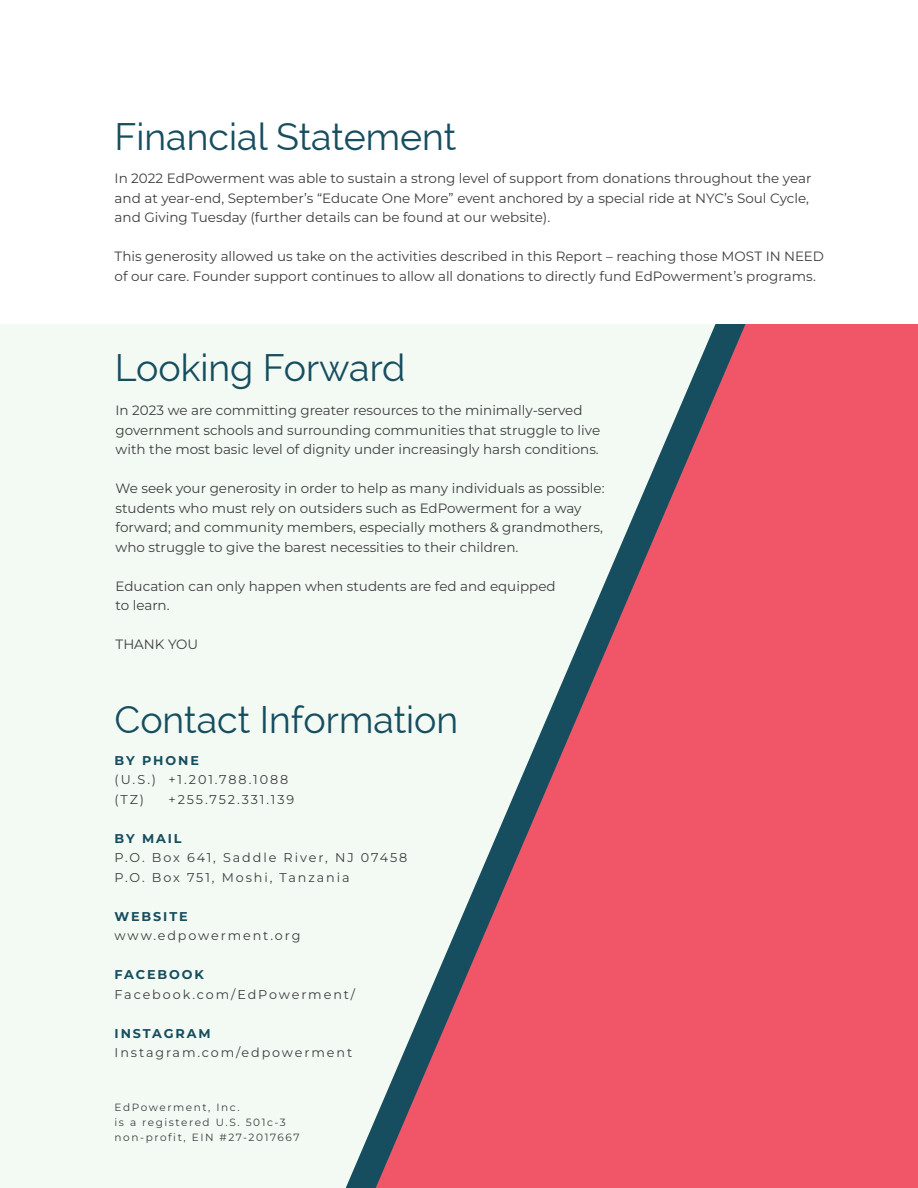
<style>
.page{position:relative;width:918px;height:1188px;background:#fff}
.page>*{position:absolute;margin:0;border:0;box-sizing:border-box;transform-origin:0 0}
.t1{font:37.5px "Raleway";color:#164e60}
.t2{font:13.5px/19.5px "Montserrat";color:#3e3e3f}
.Body_Text_white{font:12.75px "Montserrat";letter-spacing:.15em;color:#3e3e3f}
.Body_Text_white-2{font:700 12.75px "Montserrat";letter-spacing:.15em;color:#164e60}
.Body_Text_white-3{font:10.5px "Montserrat";letter-spacing:.15em;color:#3e3e3f}
</style>
<div class="page">
<div style="left:0;top:324px;width:918px;height:864px;background:#f3faf3"></div>
<svg style="left:376px;top:324px;width:542px;height:864px;fill:#f05667"></svg>
<p class="t1" style="left:115px;top:115px;width:343px">Financial Statement</p>
<p class="t2" style="left:115px;top:168px;width:698px">In 2022 EdPowerment was able to sustain a strong level of support from donations throughout the year and at year-end, September’s “Educate One More” event anchored by a special ride at NYC’s Soul Cycle, and Giving Tuesday (further details can be found at our website).</p>
<p class="t2" style="left:115px;top:246px;width:711px">This generosity allowed us take on the activities described in this Report – reaching those MOST IN NEED of our care. Founder support continues to allow all donations to directly fund EdPowerment’s programs.</p>
<p class="t1" style="left:115px;top:346px;width:292px">Looking Forward</p>
<p class="t2" style="left:116px;top:401px;width:486px">In 2023 we are committing greater resources to the minimally-served government schools and surrounding communities that struggle to live with the most basic level of dignity under increasingly harsh conditions.</p>
<p class="t2" style="left:116px;top:479px;width:490px">We seek your generosity in order to help as many individuals as possible: students who must rely on outsiders such as EdPowerment for a way forward; and community members, especially mothers &amp; grandmothers, who struggle to give the barest necessities to their children.</p>
<p class="t2" style="left:116px;top:576px;width:442px">Education can only happen when students are fed and equipped to learn.</p>
<p class="t2" style="left:116px;top:635px;width:84px">THANK YOU</p>
<p class="t1" style="left:115px;top:698px;width:345px">Contact Information</p>
<p class="Body_Text_white-2" style="left:115px;top:752px;width:86px">BY PHONE</p>
<p class="Body_Text_white" style="left:115px;top:771px;width:175px">(U.S.) +1.201.788.1088</p>
<p class="Body_Text_white" style="left:115px;top:791px;width:181px">(TZ) +255.752.331.139</p>
<p class="Body_Text_white-2" style="left:115px;top:830px;width:69px">BY MAIL</p>
<p class="Body_Text_white" style="left:115px;top:849px;width:294px">P.O. Box 641, Saddle River, NJ 07458</p>
<p class="Body_Text_white" style="left:115px;top:869px;width:237px">P.O. Box 751, Moshi, Tanzania</p>
<p class="Body_Text_white-2" style="left:115px;top:908px;width:75px">WEBSITE</p>
<p class="Body_Text_white" style="left:115px;top:927px;width:187px">www.edpowerment.org</p>
<p class="Body_Text_white-2" style="left:115px;top:966px;width:91px">FACEBOOK</p>
<p class="Body_Text_white" style="left:115px;top:986px;width:242px">Facebook.com/EdPowerment/</p>
<p class="Body_Text_white-2" style="left:115px;top:1025px;width:98px">INSTAGRAM</p>
<p class="Body_Text_white" style="left:115px;top:1044px;width:239px">Instagram.com/edpowerment</p>
<p class="Body_Text_white-3" style="left:115px;top:1101px;width:127px">EdPowerment, Inc.</p>
<p class="Body_Text_white-3" style="left:115px;top:1116px;width:173px">is a registered U.S. 501c-3</p>
<p class="Body_Text_white-3" style="left:115px;top:1131px;width:187px">non-profit, EIN #27-2017667</p>
</div>
